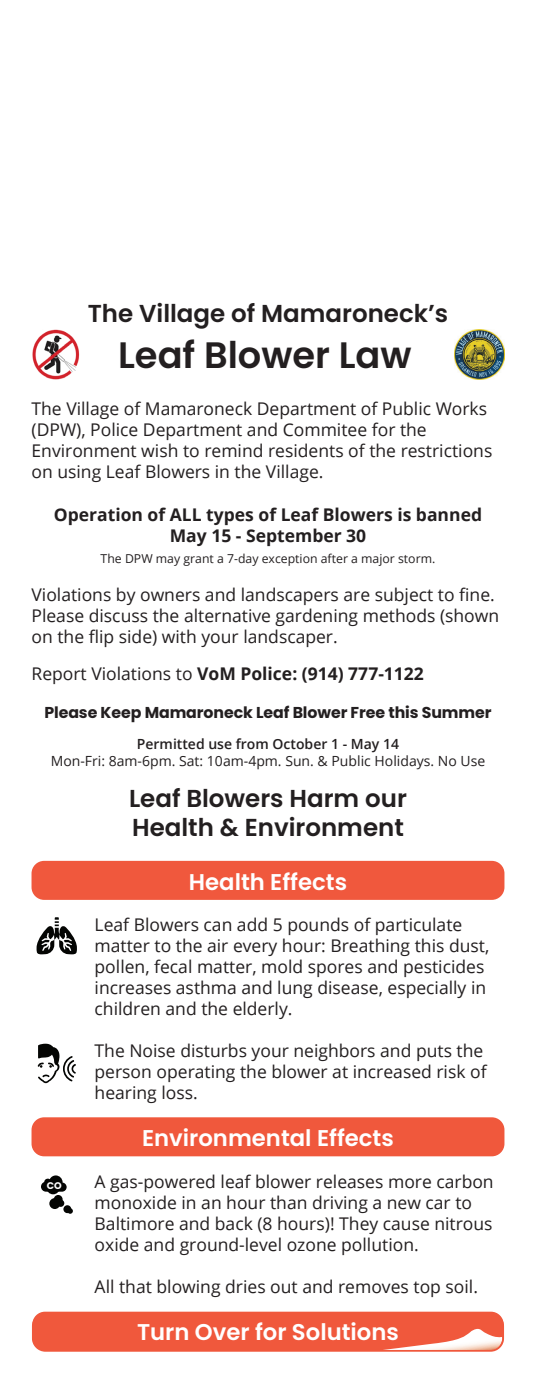
<style>
.page{position:relative;width:536px;height:1386px;background:#fff}
.page>*{position:absolute;margin:0;border:0;box-sizing:border-box;transform-origin:0 0}
.t1{font:600 36.75px "Poppins";color:#231f20}
.t2{font:600 24.5px/29.4px "Poppins";color:#231f20}
.t3{font:600 22.75px "Poppins";color:#fff}
.t4{font:17.5px/21px "Open Sans";color:#231f20}
.t5{font:700 17.5px/21px "Open Sans";color:#231f20;text-align:center}
.t6{font:700 15.75px "Poppins";letter-spacing:-.005em;color:#231f20}
.t7{font:14px "Open Sans";color:#231f20}
.t8{font:600 14px "Open Sans";color:#231f20}
.t9{font:12.25px "Open Sans";color:#231f20}
.t10{font:700 9.62px "Poppins";color:#fff}
.s1{font-weight:400}
</style>
<div class="page">
<img style="left:32px;top:330px;width:48px;height:49px">
<div style="left:32px;top:1117px;width:472px;height:39px;background:#f0583c;border-radius:13px"></div>
<div style="left:32px;top:1312px;width:471px;height:39px;background:#f0583c;border-radius:13px"></div>
<div style="left:32px;top:861px;width:472px;height:39px;background:#f0583d;border-radius:13px"></div>
<svg style="left:391px;top:1329px;width:110px;height:20px"></svg>
<div style="left:32px;top:1313px;width:472px;height:39px;border:2px solid #f0583c;border-radius:13px"></div>
<svg style="left:37px;top:917px;width:40px;height:37px"></svg>
<svg style="left:38px;top:1044px;width:38px;height:39px"></svg>
<svg style="left:41px;top:1175px;width:26px;height:17px"></svg>
<div style="left:46px;top:1181px;width:14px;height:13px;background:#040503;border-radius:50%"></div>
<div style="left:63px;top:1205px;width:8px;height:8px;background:#040503;border-radius:50%"></div>
<svg style="left:67px;top:1208px;width:6px;height:6px"></svg>
<div style="left:54px;top:1195px;width:9px;height:9px;background:#040503;border-radius:50%"></div>
<div style="left:57px;top:1200px;width:7px;height:7px;background:#040503;border-radius:50%"></div>
<div style="left:49px;top:1198px;width:11px;height:11px;background:#040503;border-radius:50%"></div>
<img style="left:454px;top:329px;width:50px;height:51px">
<h2 class="t2" style="left:88px;top:298px;width:362px">The Village of Mamaroneck’s</h2>
<h1 class="t1" style="left:118px;top:334px;width:295px">Leaf Blower Law</h1>
<p class="t4" style="left:32px;top:398px;width:462px">The Village of Mamaroneck Department of Public Works (DPW), Police Department and Commitee for the Environment wish to remind residents of the restrictions on using Leaf Blowers in the Village.</p>
<p class="t5" style="left:54px;top:504px;width:429px">Operation of ALL types of Leaf Blowers is banned<br>May 15 - September 30</p>
<p class="t9" style="left:101px;top:550px;width:336px">The DPW may grant a 7-day exception after a major storm.</p>
<p class="t4" style="left:32px;top:583px;width:469px">Violations by owners and landscapers are subject to fine.<br>Please discuss the alternative gardening methods (shown on the flip side) with your landscaper.</p>
<p class="t5" style="left:32px;top:663px;width:394px"><span class="s1">Report Violations to</span> VoM Police: (914) 777-1122</p>
<p class="t6" style="left:44px;top:704px;width:448px">Please Keep Mamaroneck Leaf Blower Free this Summer</p>
<p class="t8" style="left:137px;top:734px;width:263px">Permitted use from October 1 - May 14</p>
<p class="t7" style="left:51px;top:751px;width:436px">Mon-Fri: 8am-6pm. Sat: 10am-4pm. Sun. &amp; Public Holidays. No Use</p>
<h2 class="t2" style="left:129px;top:784px;width:279px">Leaf Blowers Harm our<br>Health &amp; Environment</h2>
<h3 class="t3" style="left:189px;top:869px;width:160px">Health Effects</h3>
<p class="t4" style="left:94px;top:914px;width:396px">Leaf Blowers can add 5 pounds of particulate matter to the air every hour: Breathing this dust, pollen, fecal matter, mold spores and pesticides increases asthma and lung disease, especially in children and the elderly.</p>
<p class="t4" style="left:94px;top:1040px;width:393px">The Noise disturbs your neighbors and puts the person operating the blower at increased risk of hearing loss.</p>
<p class="t10" style="left:47px;top:1180px;width:16px">CO</p>
<h3 class="t3" style="left:142px;top:1125px;width:253px">Environmental Effects</h3>
<p class="t4" style="left:94px;top:1171px;width:400px">A gas-powered leaf blower releases more carbon monoxide in an hour than driving a new car to Baltimore and back (8 hours)! They cause nitrous oxide and ground-level ozone pollution.</p>
<p class="t4" style="left:94px;top:1276px;width:385px">All that blowing dries out and removes top soil.</p>
<h3 class="t3" style="left:137px;top:1319px;width:263px">Turn Over for Solutions</h3>
</div>
